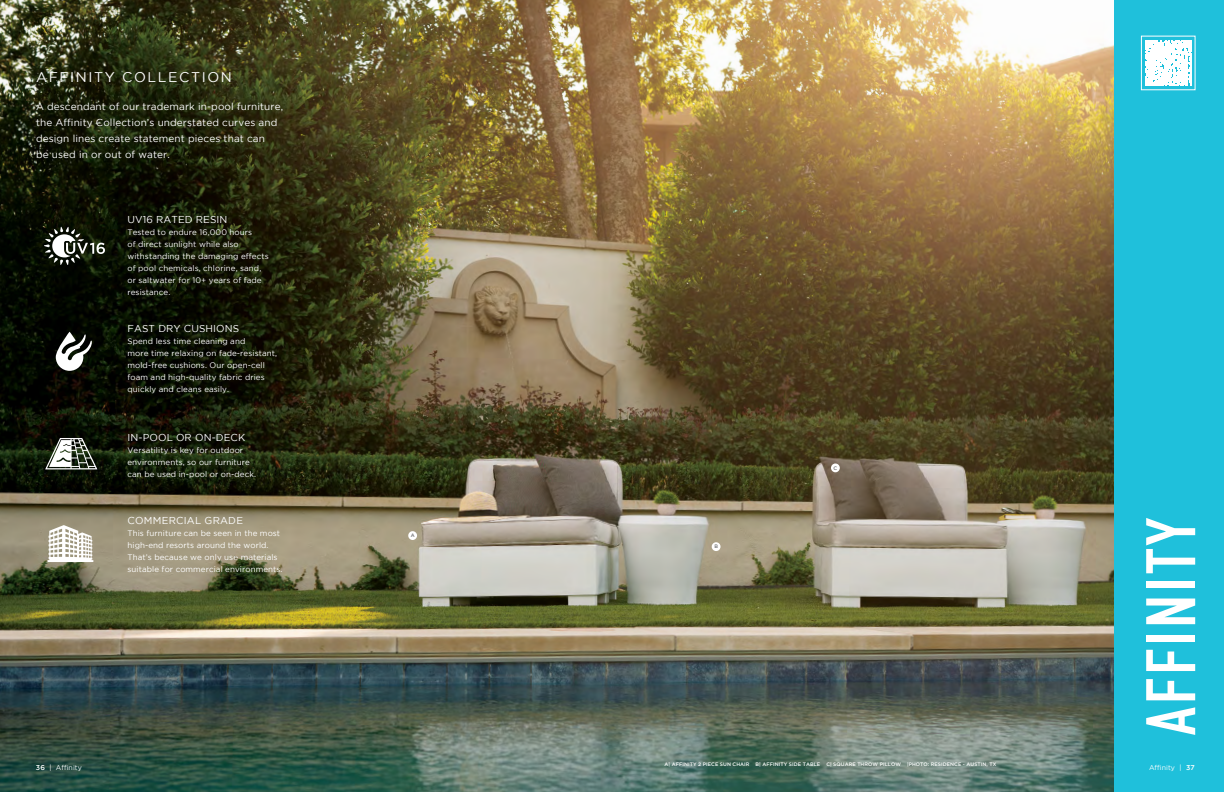
<style>
.page{position:relative;width:1224px;height:792px;background:#fff}
.page>*{position:absolute;margin:0;border:0;box-sizing:border-box;transform-origin:0 0}
.t1{font:70px "DIN Condensed";letter-spacing:.03em;color:#fff}
.t2{font:14px "Gotham";letter-spacing:.115em;color:#fff}
.t3{font:10px/16px "Gotham";letter-spacing:.01em;color:#fff}
.t4{font:8px/12px "Gotham";letter-spacing:.01em;color:#fff}
.t5{font:7px "Gotham";letter-spacing:.01em;color:#fff}
.t6{font:500 5px "Gotham";letter-spacing:.015em;color:#fff}
.t7{font:500 5px "Gotham";color:#6d6e71}
.s1{font-weight:500}
</style>
<div class="page">
<img style="left:0;top:0;width:1114px;height:792px">
<div style="left:1114px;top:0;width:110px;height:792px;background:#1fc0db"></div>
<svg style="left:44px;top:226px;width:61px;height:39px"></svg>
<svg style="left:45px;top:438px;width:52px;height:31px"></svg>
<svg style="left:56px;top:332px;width:36px;height:39px"></svg>
<svg style="left:47px;top:525px;width:46px;height:37px"></svg>
<div style="left:408px;top:531px;width:9px;height:9px;background:#fff;border-radius:50%"></div>
<div style="left:712px;top:542px;width:9px;height:9px;background:#fff;border-radius:50%"></div>
<div style="left:831px;top:464px;width:9px;height:8px;background:#fff;border-radius:50%"></div>
<svg style="left:1145px;top:40px;width:46px;height:46px;background:#eefafc"></svg>
<p class="t2" style="left:36px;top:70px;width:197px">AFFINITY COLLECTION</p>
<p class="t3" style="left:36px;top:98px;width:249px">A descendant of our trademark in-pool furniture, the Affinity Collection’s understated curves and design lines create statement pieces that can<br>be used in or out of water.</p>
<p class="t3" style="left:128px;top:211px;width:101px">UV16 RATED RESIN</p>
<p class="t4" style="left:128px;top:226px;width:143px">Tested to endure 16,000 hours<br>of direct sunlight while also withstanding the damaging effects of pool chemicals, chlorine, sand, or saltwater for 10+ years of fade resistance.</p>
<p class="t3" style="left:128px;top:320px;width:113px">FAST DRY CUSHIONS</p>
<p class="t4" style="left:128px;top:335px;width:151px">Spend less time cleaning and<br>more time relaxing on fade-resistant, mold-free cushions. Our open-cell foam and high-quality fabric dries quickly and cleans easily.</p>
<p class="t3" style="left:128px;top:429px;width:119px">IN-POOL OR ON-DECK</p>
<p class="t4" style="left:128px;top:444px;width:124px">Versatility is key for outdoor environments, so our furniture</p>
<p class="t4" style="left:128px;top:468px;width:130px">can be used in-pool or on-deck.</p>
<p class="t3" style="left:128px;top:513px;width:117px">COMMERCIAL GRADE</p>
<p class="t4" style="left:128px;top:527px;width:157px">This furniture can be seen in the most high-end resorts around the world.<br>That’s because we only use materials suitable for commercial environments.</p>
<p class="t7" style="left:411px;top:533px;width:5px">A</p>
<p class="t7" style="left:714px;top:544px;width:5px">B</p>
<p class="t7" style="left:834px;top:465px;width:5px">C</p>
<p class="t1" style="left:1132px;top:736px;width:220px;rotate:-90deg">AFFINITY</p>
<p class="t6" style="left:665px;top:761px;width:333px">A| AFFINITY 2 PIECE SUN CHAIR B| AFFINITY SIDE TABLE C| SQUARE THROW PILLOW |PHOTO: RESIDENCE - AUSTIN, TX</p>
<p class="t5" style="left:36px;top:764px;width:47px"><span class="s1">36</span> | Affinity</p>
<p class="t5" style="left:1149px;top:764px;width:47px">Affinity | <span class="s1">37</span></p>
</div>
